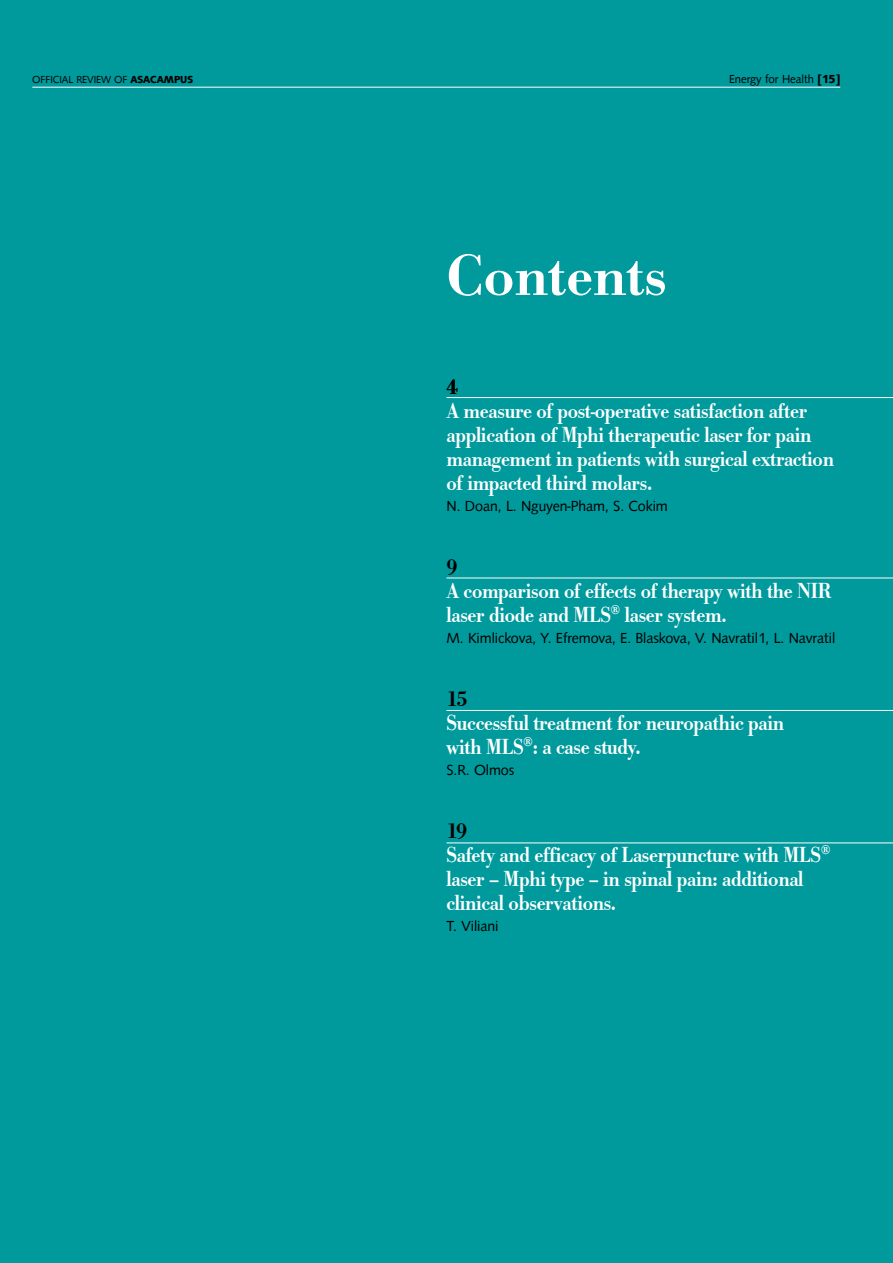
<style>
.page{position:relative;width:893px;height:1263px;background:#009a9d}
.page>*{position:absolute;margin:0;border:0;box-sizing:border-box;transform-origin:0 0}
.t1{font:500 60px "URW Bodoni T";color:#fff}
.t2{font:500 22.5px/24px "URW Bodoni T";letter-spacing:-.015em;color:#fff;scale:.9 1}
.t3{font:500 22.5px "URW Bodoni T";color:#000}
.t4{font:15px "Syntax D";color:#000}
.t5{font:12px "Syntax D";color:#000}
.t6{font:10.5px "Syntax D";color:#000}
.s1{font-weight:700}
.s2{color:#000}
</style>
<div class="page">
<hr style="left:32px;top:87px;width:808px;height:1px;background:#fff">
<hr style="left:446px;top:397px;width:447px;height:1px;background:#fff">
<hr style="left:446px;top:578px;width:447px;height:1px;background:#fff">
<hr style="left:446px;top:710px;width:447px;height:1px;background:#fff">
<hr style="left:446px;top:842px;width:447px;height:1px;background:#fff">
<p class="t6" style="left:32px;top:73px;width:162px">OFFICIAL REVIEW OF <span class="s1">ASACAMPUS</span></p>
<p class="t5" style="left:729px;top:72px;width:112px">Energy for Health <span class="s1">[15]</span></p>
<h1 class="t1" style="left:446px;top:240px;width:222px">Contents</h1>
<p class="t3" style="left:446px;top:373px;width:13px">4</p>
<p class="t2" style="left:446px;top:399px;width:432px">A measure of post-operative satisfaction after application of Mphi therapeutic laser for pain management in patients with surgical extraction of impacted third molars.</p>
<p class="t4" style="left:446px;top:497px;width:223px">N. Doan, L. Nguyen-Pham, S. Cokim</p>
<p class="t3" style="left:446px;top:553px;width:13px">9</p>
<p class="t2" style="left:446px;top:579px;width:430px">A comparison of effects of therapy with the NIR laser diode and MLS<sup>®</sup> laser system.</p>
<p class="t4" style="left:446px;top:629px;width:390px">M. Kimlickova, Y. Efremova, E. Blaskova, V. Navratil1, L. Navratil</p>
<p class="t3" style="left:446px;top:685px;width:23px">15</p>
<p class="t2" style="left:446px;top:711px;width:377px">Successful treatment for neuropathic pain with MLS<sup>®</sup>: a case study.</p>
<p class="t4" style="left:446px;top:761px;width:69px">S.R. Olmos</p>
<p class="t2" style="left:446px;top:819px;width:428px"><span class="s2">19<br></span>Safety and efficacy of Laserpuncture with MLS<sup>® </sup>laser – Mphi type – in spinal pain: additional clinical observations.</p>
<p class="t4" style="left:446px;top:917px;width:53px">T. Viliani</p>
</div>
